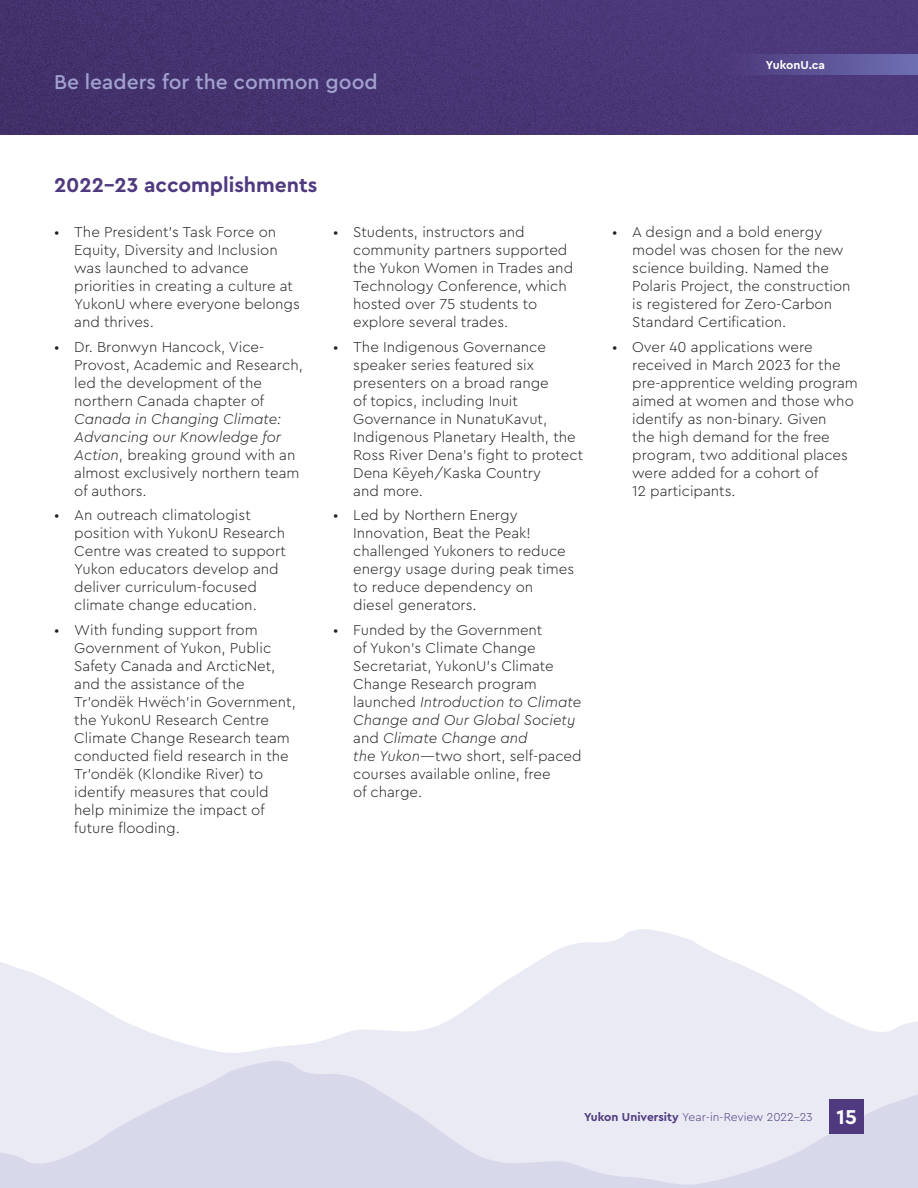
<style>
.page{position:relative;width:918px;height:1188px;background:#fff}
.page>*{position:absolute;margin:0;border:0;box-sizing:border-box;transform-origin:0 0}
.t1{font:500 21px "Cera Pro";color:#a1a1cf}
.t2{font:700 21px "Cera Pro";color:#503a7f}
.t3{font:700 21px "Cera Pro";color:#fff}
.t4{font:300 15px/18px "Cera Pro";color:#231f20}
.t5{font:300 12px "Cera Pro";color:#503a7f}
.t6{font:700 12px "Cera Pro";color:#fff}
.s1{font-style:italic}
.s2{font-weight:700}
</style>
<div class="page">
<svg style="left:0;top:929px;width:918px;height:132px"></svg>
<svg style="left:0;top:1061px;width:918px;height:127px;background:#e0e1ef"></svg>
<img style="left:0;top:0;width:918px;height:134px">
<div style="left:829px;top:1099px;width:35px;height:35px;background:#503a7f"></div>
<div style="left:665px;top:54px;width:253px;height:20px;background:linear-gradient(to right,#452e70,#6c6db0)"></div>
<p class="t1" style="left:54px;top:68px;width:325px">Be leaders for the common good</p>
<p class="t6" style="left:766px;top:57px;width:61px">YukonU.ca</p>
<p class="t2" style="left:54px;top:171px;width:265px">2022-23 accomplishments</p>
<p class="t4" style="left:74px;top:222px;width:227px;text-indent:-20px">• The President’s Task Force on<br>Equity, Diversity and Inclusion was launched to advance priorities in creating a culture at<br>YukonU where everyone belongs and thrives.</p>
<p class="t4" style="left:74px;top:337px;width:230px;text-indent:-20px">• Dr. Bronwyn Hancock, Vice-<br>Provost, Academic and Research, led the development of the northern Canada chapter of<br><span class="s1">Canada in Changing Climate:<br>Advancing our Knowledge for<br>Action</span>, breaking ground with an almost exclusively northern team of authors.</p>
<p class="t4" style="left:74px;top:506px;width:213px;text-indent:-20px">• An outreach climatologist position with YukonU Research<br>Centre was created to support<br>Yukon educators develop and deliver curriculum-focused climate change education.</p>
<p class="t4" style="left:74px;top:620px;width:223px;text-indent:-20px">• With funding support from<br>Government of Yukon, Public<br>Safety Canada and ArcticNet, and the assistance of the<br>Tr’ondëk Hwëch’in Government, the YukonU Research Centre<br>Climate Change Research team conducted field research in the<br>Tr’ondëk (Klondike River) to identify measures that could help minimize the impact of future flooding.</p>
<p class="t4" style="left:353px;top:222px;width:221px;text-indent:-20px">• Students, instructors and community partners supported the Yukon Women in Trades and<br>Technology Conference, which hosted over 75 students to explore several trades.</p>
<p class="t4" style="left:353px;top:337px;width:231px;text-indent:-20px">• The Indigenous Governance speaker series featured six presenters on a broad range<br>of topics, including Inuit<br>Governance in NunatuKavut,<br>Indigenous Planetary Health, the<br>Ross River Dena’s fight to protect<br>Dena Kēyeh/Kaska Country<br>and more.</p>
<p class="t4" style="left:353px;top:506px;width:223px;text-indent:-20px">• Led by Northern Energy<br>Innovation, Beat the Peak! challenged Yukoners to reduce energy usage during peak times to reduce dependency on diesel generators.</p>
<p class="t4" style="left:353px;top:620px;width:230px;text-indent:-20px">• Funded by the Government<br>of Yukon’s Climate Change<br>Secretariat, YukonU’s Climate<br>Change Research program launched <span class="s1">Introduction to Climate<br>Change and Our Global Society </span>and <span class="s1">Climate Change and<br>the Yukon</span>—two short, self-paced courses available online, free<br>of charge.</p>
<p class="t4" style="left:632px;top:222px;width:220px;text-indent:-20px">• A design and a bold energy model was chosen for the new science building. Named the<br>Polaris Project, the construction is registered for Zero-Carbon<br>Standard Certification.</p>
<p class="t4" style="left:632px;top:337px;width:227px;text-indent:-20px">• Over 40 applications were received in March 2023 for the pre-apprentice welding program aimed at women and those who identify as non-binary. Given<br>the high demand for the free program, two additional places were added for a cohort of<br>12 participants.</p>
<p class="t5" style="left:584px;top:1109px;width:230px"><span class="s2">Yukon University</span> Year-in-Review 2022-23</p>
<p class="t3" style="left:837px;top:1103px;width:22px">15</p>
</div>
